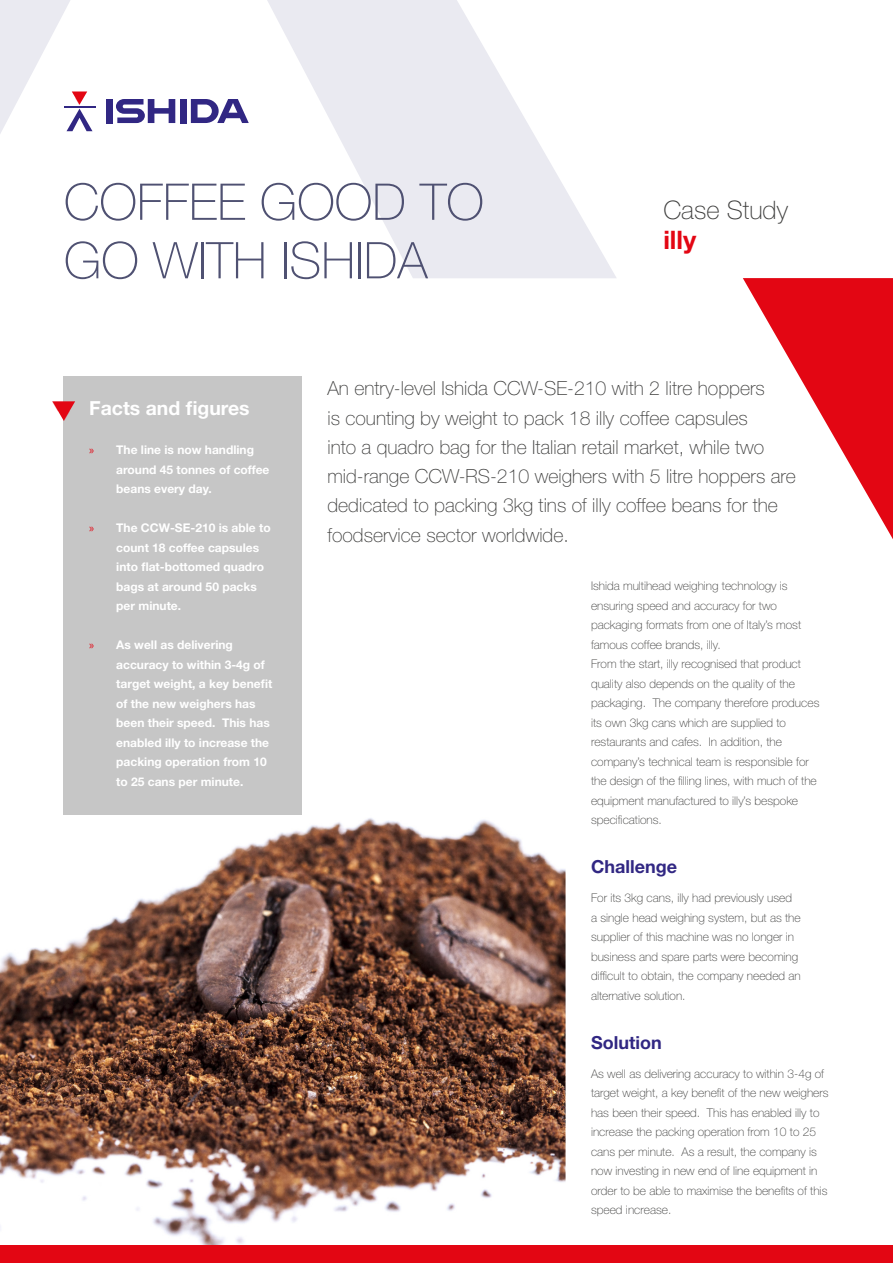
<style>
.page{position:relative;width:893px;height:1263px;background:#fff}
.page>*{position:absolute;margin:0;border:0;box-sizing:border-box;transform-origin:0 0}
.t1{font:100 50.55px/58.5px "Helvetica Neue LT Std";color:#4f5172}
.t2{font:100 25.5px "Helvetica Neue LT Std";color:#3c3c3b}
.t3{font:700 25.5px "Helvetica Neue LT Std";color:#e30613}
.t4{font:100 19.35px/29.2px "Helvetica Neue LT Std";color:#3c3c3b}
.t5{font:700 19.35px "Helvetica Neue LT Std";color:#fff}
.t6{font:700 18px "Helvetica Neue LT Std";color:#312783}
.t7{font:100 12px/19.5px "Helvetica Neue LT Std";color:#3c3c3b}
.t8{font:700 12px/19.5px "Helvetica Neue LT Std";color:#fff}
.s1{font-family:"Myriad Pro";font-weight:400;color:#e30613}
</style>
<div class="page">
<svg style="left:743px;top:278px;width:150px;height:261px"></svg>
<svg style="left:0;top:0;width:616px;height:278px"></svg>
<img style="left:0;top:580px;width:566px;height:666px">
<div style="left:64px;top:376px;width:238px;height:438px;background:#c6c6c6"></div>
<svg style="left:67px;top:91px;width:26px;height:40px"></svg>
<hr style="left:64px;top:106px;width:31px;height:1px;background:#312783">
<div style="left:106px;top:99px;width:7px;height:24px;background:#312783"></div>
<div style="left:180px;top:99px;width:7px;height:24px;background:#312783"></div>
<svg style="left:191px;top:99px;width:58px;height:24px"></svg>
<svg style="left:116px;top:99px;width:59px;height:24px"></svg>
<svg style="left:52px;top:401px;width:23px;height:20px"></svg>
<div style="left:0;top:1246px;width:893px;height:17px;background:#e30613"></div>
<h1 class="t1" style="left:64px;top:173px;width:422px">COFFEE GOOD TO<br>GO WITH ISHIDA</h1>
<h2 class="t2" style="left:663px;top:196px;width:126px">Case Study</h2>
<h2 class="t3" style="left:663px;top:224px;width:34px">illy</h2>
<h3 class="t5" style="left:89px;top:396px;width:162px">Facts and figures</h3>
<p class="t8" style="left:116px;top:440px;width:155px;text-indent:-27px"><span class="s1">»</span> The line is now handling around 45 tonnes of coffee beans every day.</p>
<p class="t8" style="left:116px;top:518px;width:156px;text-indent:-27px"><span class="s1">»</span> The CCW-SE-210 is able to count 18 coffee capsules into flat-bottomed quadro bags at around 50 packs per minute.</p>
<p class="t8" style="left:116px;top:635px;width:158px;text-indent:-27px"><span class="s1">»</span> As well as delivering accuracy to within 3-4g of target weight, a key benefit of the new weighers has been their speed. This has enabled illy to increase the packing operation from 10 to 25 cans per minute.</p>
<p class="t4" style="left:327px;top:374px;width:470px">An entry-level Ishida CCW-SE-210 with 2 litre hoppers<br>is counting by weight to pack 18 illy coffee capsules<br>into a quadro bag for the Italian retail market, while two mid-range CCW-RS-210 weighers with 5 litre hoppers are dedicated to packing 3kg tins of illy coffee beans for the foodservice sector worldwide.</p>
<p class="t7" style="left:591px;top:576px;width:230px">Ishida multihead weighing technology is ensuring speed and accuracy for two packaging formats from one of Italy’s most famous coffee brands, illy.<br>From the start, illy recognised that product quality also depends on the quality of the packaging. The company therefore produces its own 3kg cans which are supplied to restaurants and cafes. In addition, the company’s technical team is responsible for the design of the filling lines, with much of the equipment manufactured to illy’s bespoke specifications.</p>
<h3 class="t6" style="left:591px;top:856px;width:87px">Challenge</h3>
<p class="t7" style="left:591px;top:888px;width:211px">For its 3kg cans, illy had previously used a single head weighing system, but as the supplier of this machine was no longer in business and spare parts were becoming difficult to obtain, the company needed an alternative solution.</p>
<h3 class="t6" style="left:591px;top:1031px;width:72px">Solution</h3>
<p class="t7" style="left:591px;top:1064px;width:239px">As well as delivering accuracy to within 3-4g of target weight, a key benefit of the new weighers has been their speed. This has enabled illy to increase the packing operation from 10 to 25 cans per minute. As a result, the company is now investing in new end of line equipment in order to be able to maximise the benefits of this speed increase.</p>
</div>
